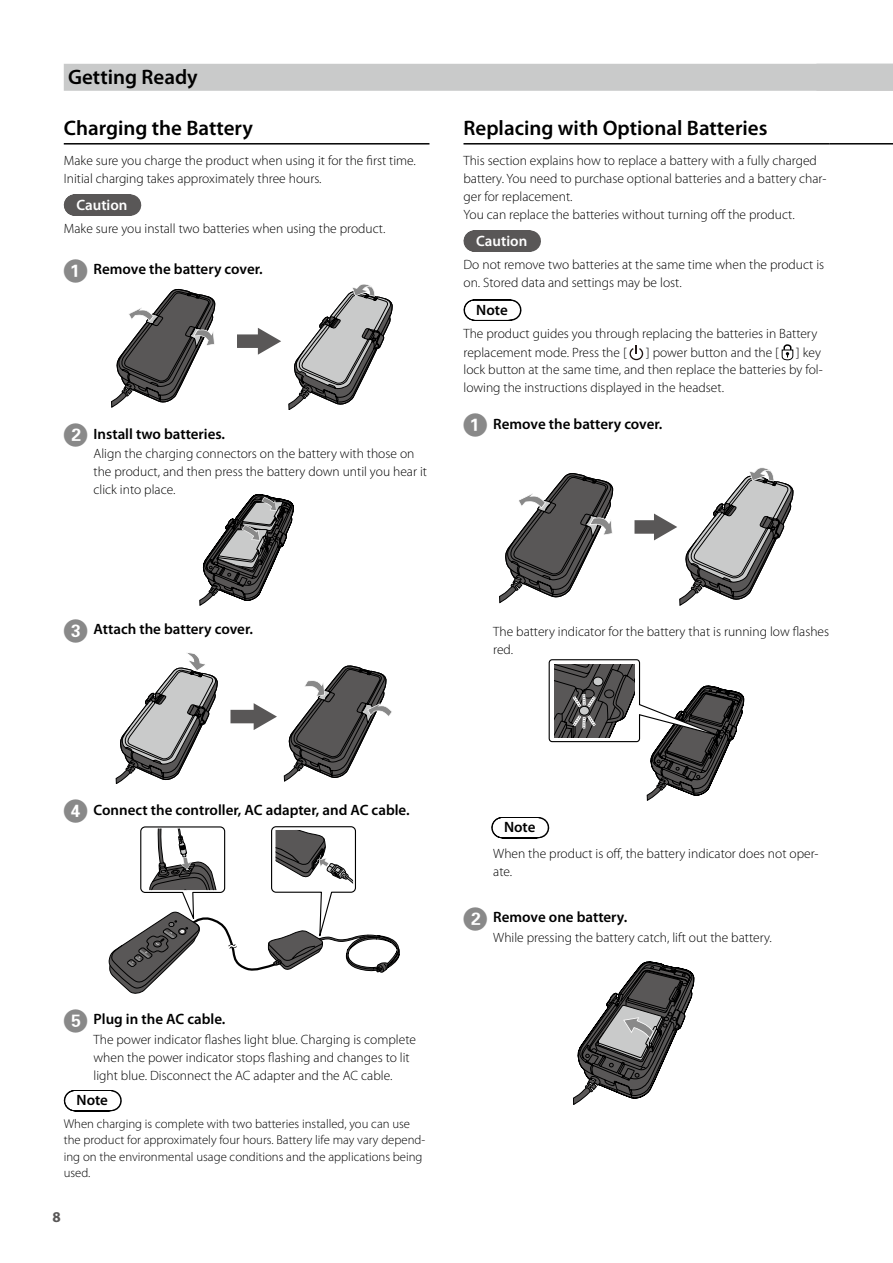
<style>
.page{position:relative;width:893px;height:1263px;background:#fff}
.page>*{position:absolute;margin:0;border:0;box-sizing:border-box;transform-origin:0 0}
.t1{font:600 21px "Myriad Pro";color:#000}
.t2{font:600 15px "Myriad Pro";color:#000}
.t3{font:600 15px "Myriad Pro";color:#fff}
.t4{font:700 15px "Myriad Pro";color:#595757}
.t5{font:300 13.5px/18px "Myriad Pro";color:#000}
.t6{font:300 12.75px/16.5px "Myriad Pro";color:#000}
.s1{font-family:"JNB1 TP";font-weight:400;font-size:24px;color:#898989}
</style>
<div class="page">
<hr style="left:829px;top:143px;width:64px;height:2px;background:#000">
<div style="left:64px;top:64px;width:829px;height:27px;background:#c9caca"></div>
<hr style="left:64px;top:143px;width:365px;height:2px;background:#000">
<svg style="left:74px;top:194px;width:57px;height:22px"></svg>
<hr style="left:463px;top:143px;width:366px;height:2px;background:#000">
<svg style="left:474px;top:230px;width:56px;height:22px"></svg>
<svg style="left:474px;top:299px;width:37px;height:22px"></svg>
<svg style="left:629px;top:345px;width:14px;height:15px"></svg>
<svg style="left:782px;top:344px;width:11px;height:16px"></svg>
<svg style="left:74px;top:1090px;width:37px;height:21px"></svg>
<svg style="left:549px;top:659px;width:195px;height:141px"></svg>
<svg style="left:499px;top:467px;width:294px;height:138px"></svg>
<svg style="left:573px;top:961px;width:121px;height:144px"></svg>
<svg style="left:109px;top:826px;width:291px;height:167px"></svg>
<svg style="left:111px;top:284px;width:281px;height:126px"></svg>
<svg style="left:200px;top:494px;width:94px;height:111px"></svg>
<svg style="left:116px;top:653px;width:276px;height:131px"></svg>
<svg style="left:502px;top:817px;width:37px;height:21px"></svg>
<p class="t1" style="left:68px;top:64px;width:131px">Getting Ready</p>
<p class="t1" style="left:64px;top:115px;width:191px">Charging the Battery</p>
<p class="t5" style="left:64px;top:151px;width:354px">Make sure you charge the product when using it for the first time.<br>Initial charging takes approximately three hours.</p>
<p class="t3" style="left:77px;top:195px;width:52px">Caution</p>
<p class="t5" style="left:64px;top:219px;width:323px">Make sure you install two batteries when using the product.</p>
<p class="t2" style="left:64px;top:260px;width:200px"><span class="s1">A</span> Remove the battery cover.</p>
<p class="t2" style="left:64px;top:424px;width:163px"><span class="s1">B</span> Install two batteries.</p>
<p class="t5" style="left:94px;top:445px;width:335px">Align the charging connectors on the battery with those on the product, and then press the battery down until you hear it click into place.</p>
<p class="t1" style="left:463px;top:115px;width:305px">Replacing with Optional Batteries</p>
<p class="t5" style="left:463px;top:151px;width:365px">This section explains how to replace a battery with a fully charged battery. You need to purchase optional batteries and a battery char&shy;ger for replacement.<br>You can replace the batteries without turning off the product.</p>
<p class="t3" style="left:476px;top:231px;width:52px">Caution</p>
<p class="t5" style="left:463px;top:255px;width:362px">Do not remove two batteries at the same time when the product is on. Stored data and settings may be lost.</p>
<p class="t2" style="left:476px;top:300px;width:33px">Note</p>
<p class="t5" style="left:463px;top:323px;width:355px;line-height:19.2px">The product guides you through replacing the batteries in Battery replacement mode. Press the [</p>
<p class="t5" style="left:463px;top:343px;width:361px;line-height:17.4px;text-indent:333px">] key lock button at the same time, and then replace the batteries by fol&shy;lowing the instructions displayed in the headset.</p>
<p class="t2" style="left:463px;top:414px;width:200px"><span class="s1">A</span> Remove the battery cover.</p>
<p class="t5" style="left:646px;top:343px;width:134px">] power button and the [</p>
<p class="t2" style="left:64px;top:620px;width:191px"><span class="s1">C</span> Attach the battery cover.</p>
<p class="t5" style="left:493px;top:622px;width:337px">The battery indicator for the battery that is running low flashes red.</p>
<p class="t2" style="left:64px;top:800px;width:347px"><span class="s1">D</span> Connect the controller, AC adapter, and AC cable.</p>
<p class="t2" style="left:64px;top:1010px;width:163px"><span class="s1">E</span> Plug in the AC cable.</p>
<p class="t5" style="left:94px;top:1030px;width:324px">The power indicator flashes light blue. Charging is complete when the power indicator stops flashing and changes to lit light blue. Disconnect the AC adapter and the AC cable.</p>
<p class="t2" style="left:77px;top:1091px;width:33px">Note</p>
<p class="t6" style="left:64px;top:1115px;width:363px">When charging is complete with two batteries installed, you can use the product for approximately four hours. Battery life may vary depend&shy;ing on the environmental usage conditions and the applications being used.</p>
<p class="t4" style="left:53px;top:1207px;width:10px">8</p>
<p class="t2" style="left:504px;top:818px;width:33px">Note</p>
<p class="t5" style="left:493px;top:844px;width:327px">When the product is off, the battery indicator does not oper&shy;ate.</p>
<p class="t2" style="left:463px;top:908px;width:165px"><span class="s1">B</span> Remove one battery.</p>
<p class="t5" style="left:493px;top:928px;width:280px">While pressing the battery catch, lift out the battery.</p>
</div>
